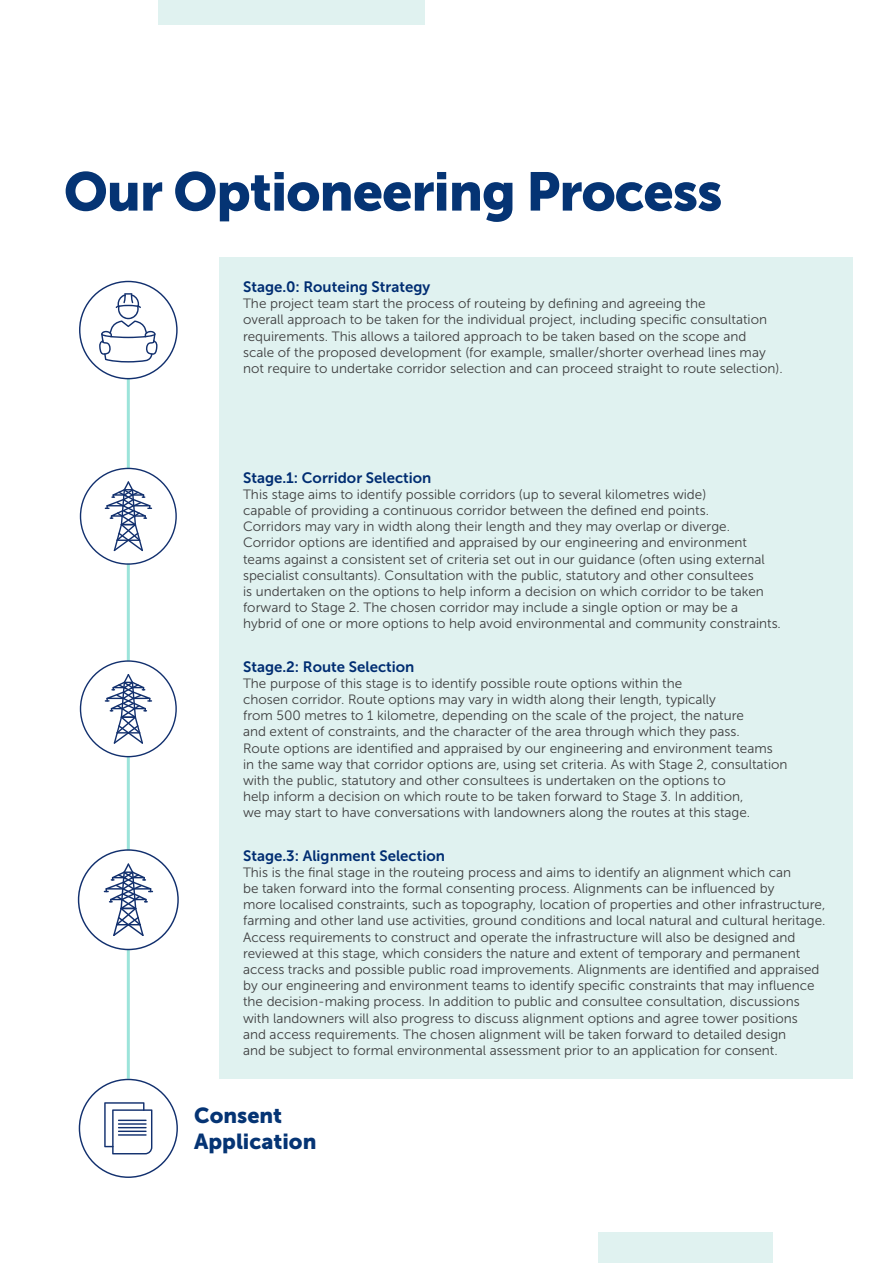
<style>
.page{position:relative;width:893px;height:1263px;background:#fff}
.page>*{position:absolute;margin:0;border:0;box-sizing:border-box;transform-origin:0 0}
.t1{font:54px "Museo Sans 900";letter-spacing:-.02em;color:#053474}
.t2{font:21.6px/26px "Museo Sans 900";color:#053474}
.t3{font:15px "Museo Sans 700";color:#002d72}
.t4{font:13.5px/16.2px "Museo Sans 300";color:#3e3e3f}
</style>
<div class="page">
<hr style="left:127px;top:379px;width:3px;height:90px;background:#9ce4da">
<hr style="left:127px;top:564px;width:3px;height:97px;background:#9ce4da">
<hr style="left:127px;top:756px;width:3px;height:94px;background:#9ce4da">
<hr style="left:127px;top:949px;width:3px;height:130px;background:#9ce4da">
<svg style="left:79px;top:281px;width:99px;height:98px"></svg>
<div style="left:220px;top:257px;width:633px;height:821px;background:#e0f2f0"></div>
<svg style="left:80px;top:660px;width:97px;height:97px"></svg>
<svg style="left:78px;top:849px;width:101px;height:101px"></svg>
<svg style="left:80px;top:468px;width:97px;height:97px"></svg>
<svg style="left:79px;top:1079px;width:99px;height:99px"></svg>
<div style="left:158px;top:0;width:266px;height:25px;background:#e0f2f0"></div>
<div style="left:598px;top:1232px;width:174px;height:31px;background:#e0f2f0"></div>
<h1 class="t1" style="left:64px;top:161px;width:660px">Our Optioneering Process</h1>
<p class="t3" style="left:243px;top:278px;width:189px">Stage.0: Routeing Strategy</p>
<p class="t4" style="left:243px;top:296px;width:541px">The project team start the process of routeing by defining and agreeing the<br>overall approach to be taken for the individual project, including specific consultation requirements. This allows a tailored approach to be taken based on the scope and<br>scale of the proposed development (for example, smaller/shorter overhead lines may not require to undertake corridor selection and can proceed straight to route selection).</p>
<p class="t3" style="left:243px;top:469px;width:190px">Stage.1: Corridor Selection</p>
<p class="t4" style="left:243px;top:486px;width:539px">This stage aims to identify possible corridors (up to several kilometres wide)<br>capable of providing a continuous corridor between the defined end points.<br>Corridors may vary in width along their length and they may overlap or diverge.<br>Corridor options are identified and appraised by our engineering and environment teams against a consistent set of criteria set out in our guidance (often using external specialist consultants). Consultation with the public, statutory and other consultees<br>is undertaken on the options to help inform a decision on which corridor to be taken forward to Stage 2. The chosen corridor may include a single option or may be a<br>hybrid of one or more options to help avoid environmental and community constraints.</p>
<p class="t3" style="left:243px;top:658px;width:173px">Stage.2: Route Selection</p>
<p class="t4" style="left:243px;top:675px;width:546px">The purpose of this stage is to identify possible route options within the<br>chosen corridor. Route options may vary in width along their length, typically<br>from 500 metres to 1 kilometre, depending on the scale of the project, the nature<br>and extent of constraints, and the character of the area through which they pass.<br>Route options are identified and appraised by our engineering and environment teams<br>in the same way that corridor options are, using set criteria. As with Stage 2, consultation with the public, statutory and other consultees is undertaken on the options to<br>help inform a decision on which route to be taken forward to Stage 3. In addition,<br>we may start to have conversations with landowners along the routes at this stage.</p>
<p class="t3" style="left:243px;top:847px;width:203px">Stage.3: Alignment Selection</p>
<p class="t4" style="left:243px;top:864px;width:584px">This is the final stage in the routeing process and aims to identify an alignment which can<br>be taken forward into the formal consenting process. Alignments can be influenced by<br>more localised constraints, such as topography, location of properties and other infrastructure, farming and other land use activities, ground conditions and local natural and cultural heritage.<br>Access requirements to construct and operate the infrastructure will also be designed and reviewed at this stage, which considers the nature and extent of temporary and permanent access tracks and possible public road improvements. Alignments are identified and appraised by our engineering and environment teams to identify specific constraints that may influence the decision-making process. In addition to public and consultee consultation, discussions with landowners will also progress to discuss alignment options and agree tower positions<br>and access requirements. The chosen alignment will be taken forward to detailed design<br>and be subject to formal environmental assessment prior to an application for consent.</p>
<h2 class="t2" style="left:194px;top:1103px;width:124px">Consent<br>Application</h2>
</div>
